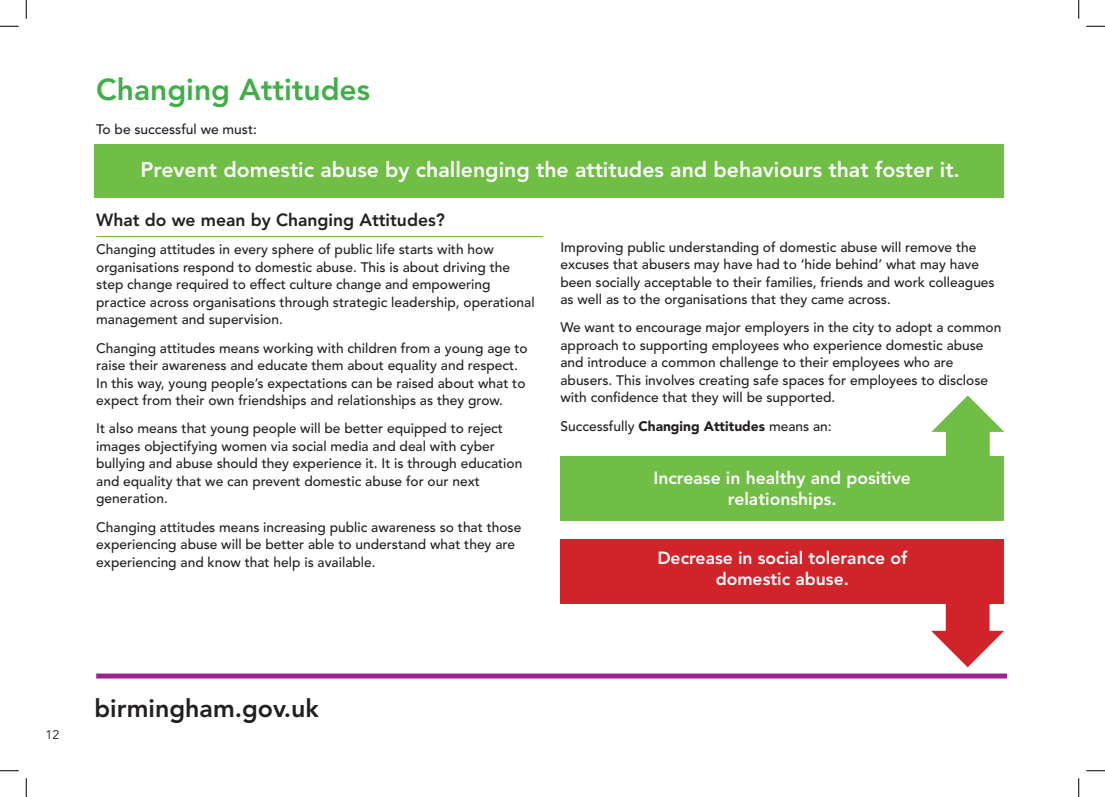
<style>
.page{position:relative;width:1105px;height:797px;background:#fff}
.page>*{position:absolute;margin:0;border:0;box-sizing:border-box;transform-origin:0 0}
.t1{font:800 30px "Avenir";color:#40ae49}
.t2{font:800 25px "Avenir";color:#231f20}
.t3{font:800 21.25px "Avenir";color:#fff}
.t4{font:800 17.5px/21px "Avenir";color:#fff;text-align:center}
.t5{font:800 17.5px "Avenir";color:#231f20}
.t6{font:500 13.75px/17.5px "Avenir";color:#231f20}
.t7{font:12.5px "Avenir";color:#231f20}
.s1{font-weight:900}
</style>
<div class="page">
<div style="left:96px;top:673px;width:911px;height:5px;background:#9f238e"></div>
<div style="left:95px;top:144px;width:909px;height:54px;background:#70be46"></div>
<div style="left:560px;top:456px;width:444px;height:65px;background:#70be46"></div>
<div style="left:560px;top:539px;width:444px;height:64px;background:#d1232a"></div>
<hr style="left:96px;top:236px;width:447px;height:1px;background:#70be46">
<svg style="left:931px;top:603px;width:73px;height:64px"></svg>
<svg style="left:931px;top:395px;width:73px;height:61px"></svg>
<svg style="left:0;top:25px;width:19px;height:2px"></svg>
<svg style="left:1086px;top:25px;width:19px;height:2px"></svg>
<svg style="left:0;top:770px;width:19px;height:1px"></svg>
<svg style="left:1086px;top:770px;width:19px;height:1px"></svg>
<svg style="left:25px;top:0;width:2px;height:19px"></svg>
<svg style="left:25px;top:778px;width:2px;height:19px"></svg>
<svg style="left:1078px;top:0;width:1px;height:19px"></svg>
<svg style="left:1078px;top:778px;width:1px;height:19px"></svg>
<h1 class="t1" style="left:96px;top:72px;width:275px">Changing Attitudes</h1>
<p class="t6" style="left:96px;top:121px;width:162px">To be successful we must:</p>
<h3 class="t3" style="left:140px;top:157px;width:821px">Prevent domestic abuse by challenging the attitudes and behaviours that foster it.</h3>
<p class="t5" style="left:96px;top:210px;width:350px">What do we mean by Changing Attitudes?</p>
<p class="t6" style="left:96px;top:241px;width:440px">Changing attitudes in every sphere of public life starts with how organisations respond to domestic abuse. This is about driving the step change required to effect culture change and empowering practice across organisations through strategic leadership, operational management and supervision.</p>
<p class="t6" style="left:96px;top:339px;width:433px">Changing attitudes means working with children from a young age to raise their awareness and educate them about equality and respect.<br>In this way, young people’s expectations can be raised about what to expect from their own friendships and relationships as they grow.</p>
<p class="t6" style="left:96px;top:420px;width:428px">It also means that young people will be better equipped to reject images objectifying women via social media and deal with cyber bullying and abuse should they experience it. It is through education and equality that we can prevent domestic abuse for our next generation.</p>
<p class="t6" style="left:96px;top:518px;width:427px">Changing attitudes means increasing public awareness so that those experiencing abuse will be better able to understand what they are experiencing and know that help is available.</p>
<p class="t6" style="left:560px;top:238px;width:436px">Improving public understanding of domestic abuse will remove the excuses that abusers may have had to ‘hide behind’ what may have been socially acceptable to their families, friends and work colleagues as well as to the organisations that they came across.</p>
<p class="t6" style="left:560px;top:319px;width:442px">We want to encourage major employers in the city to adopt a common approach to supporting employees who experience domestic abuse and introduce a common challenge to their employees who are abusers. This involves creating safe spaces for employees to disclose with confidence that they will be supported.</p>
<p class="t6" style="left:560px;top:417px;width:273px">Successfully <span class="s1">Changing Attitudes</span> means an:</p>
<p class="t4" style="left:654px;top:467px;width:259px">Increase in healthy and positive relationships.</p>
<p class="t4" style="left:657px;top:547px;width:251px">Decrease in social tolerance of domestic abuse.</p>
<p class="t7" style="left:46px;top:727px;width:15px">12</p>
<h2 class="t2" style="left:94px;top:693px;width:226px">birmingham.gov.uk</h2>
</div>
